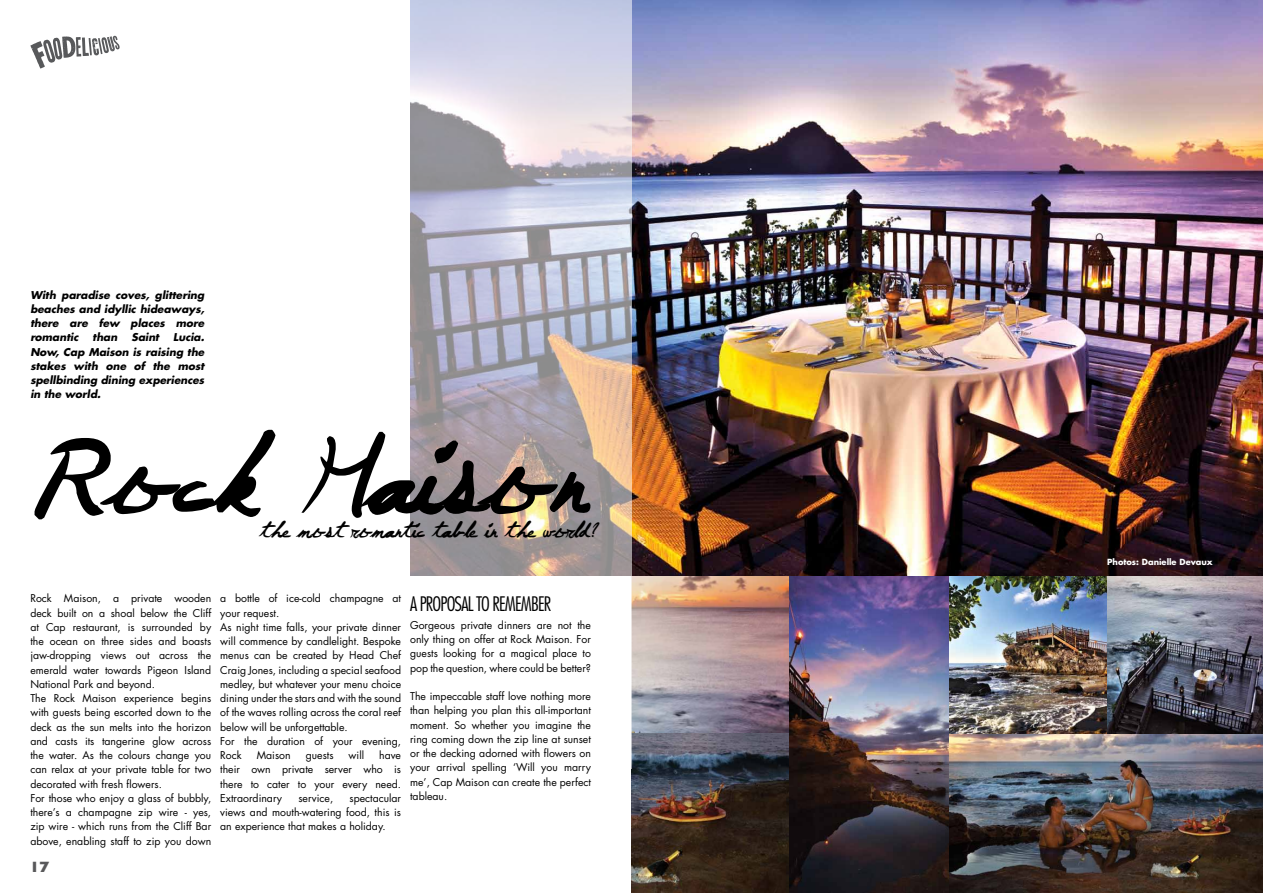
<style>
.page{position:relative;width:1263px;height:893px;background:#fff}
.page>*{position:absolute;margin:0;border:0;box-sizing:border-box;transform-origin:0 0}
.t1{font:160.88px "June Day";color:#000}
.t2{font:32.17px "June Day";color:#000}
.t3{font:300 condensed 19.5px "Futura";letter-spacing:-.04em;color:#000}
.t4{font:800 15px "Humanist 521 BT";color:#58585a}
.t5{font:10.5px/14.2px "Futura";color:#000;text-align:justify}
.t6{font:italic 700 10.5px/14.2px "Futura";color:#000;text-align:justify}
.t7{font:700 8.25px "Futura";color:#fff}
</style>
<div class="page">
<svg style="left:30px;top:36px;width:90px;height:33px"></svg>
<img style="left:948px;top:734px;width:315px;height:159px">
<img style="left:631px;top:576px;width:317px;height:317px">
<img style="left:948px;top:575px;width:315px;height:159px">
<img style="left:631px;top:0;width:631px;height:576px">
<svg style="left:410px;top:0;width:221px;height:576px;background:#bbb5bd"></svg>
<p class="t6" style="left:30px;top:287px;width:175px">With paradise coves, glittering beaches and idyllic hideaways, there are few places more romantic</p>
<p class="t6" style="left:93px;top:330px;width:26px">than</p>
<p class="t6" style="left:132px;top:330px;width:29px">Saint</p>
<p class="t6" style="left:30px;top:330px;width:175px;text-indent:143px">Lucia.<br>Now, Cap Maison is raising the stakes with one of the most spellbinding dining experiences in the world.</p>
<h1 class="t1" style="left:25px;top:398px;width:563px">Rock Maison</h1>
<h2 class="t2" style="left:260px;top:514px;width:338px">the most romantic table in the world?</h2>
<p class="t5" style="left:30px;top:591px;width:182px;text-align:left">Rock Maison, a private wooden deck built on a shoal below the Cliff at Cap restaurant, is surrounded by the ocean on three sides and boasts jaw-dropping views out across the emerald water towards Pigeon Island National Park and beyond.<br>The Rock Maison experience begins with guests being escorted down to the deck as the sun melts into the horizon and casts its tangerine glow across the water. As the colours change you can relax at your private table for two decorated with fresh flowers.<br>For those who enjoy a glass of bubbly, there’s a champagne zip wire - yes, zip wire - which runs from the Cliff Bar above, enabling staff to zip you down</p>
<p class="t5" style="left:220px;top:591px;width:182px;text-align:left">a bottle of ice-cold champagne at your request.<br>As night time falls, your private dinner will commence by candlelight. Bespoke menus can be created by Head Chef<br>Craig Jones, including a special seafood medley, but whatever your menu choice dining under the stars and with the sound of the waves rolling across the coral reef below will be unforgettable.<br>For the duration of your evening,<br>Rock</p>
<p class="t5" style="left:220px;top:748px;width:182px;text-indent:159px">have their own private server who is there to cater to your every need.<br>Extraordinary</p>
<p class="t5" style="left:257px;top:748px;width:35px">Maison</p>
<p class="t5" style="left:306px;top:748px;width:29px">guests</p>
<p class="t5" style="left:349px;top:748px;width:17px">will</p>
<p class="t5" style="left:220px;top:791px;width:182px;text-indent:129px">spectacular views and mouth-watering food, this is an experience that makes a holiday.</p>
<p class="t5" style="left:298px;top:791px;width:36px">service,</p>
<h3 class="t4" style="left:30px;top:858px;width:21px">17</h3>
<h3 class="t3" style="left:410px;top:591px;width:143px">A PROPOSAL TO REMEMBER</h3>
<p class="t5" style="left:410px;top:618px;width:182px">Gorgeous private dinners are not the only thing on offer at Rock Maison. For guests looking for a magical place to pop the question, where could be better?</p>
<p class="t5" style="left:410px;top:689px;width:182px">The impeccable staff love nothing more than helping you plan this all-important moment. So whether you imagine the ring coming down the zip line at sunset or the decking adorned with flowers on your arrival spelling ‘Will you marry me’, Cap Maison can create the perfect tableau.</p>
<p class="t7" style="left:1107px;top:556px;width:107px">Photos: Danielle Devaux</p>
</div>
